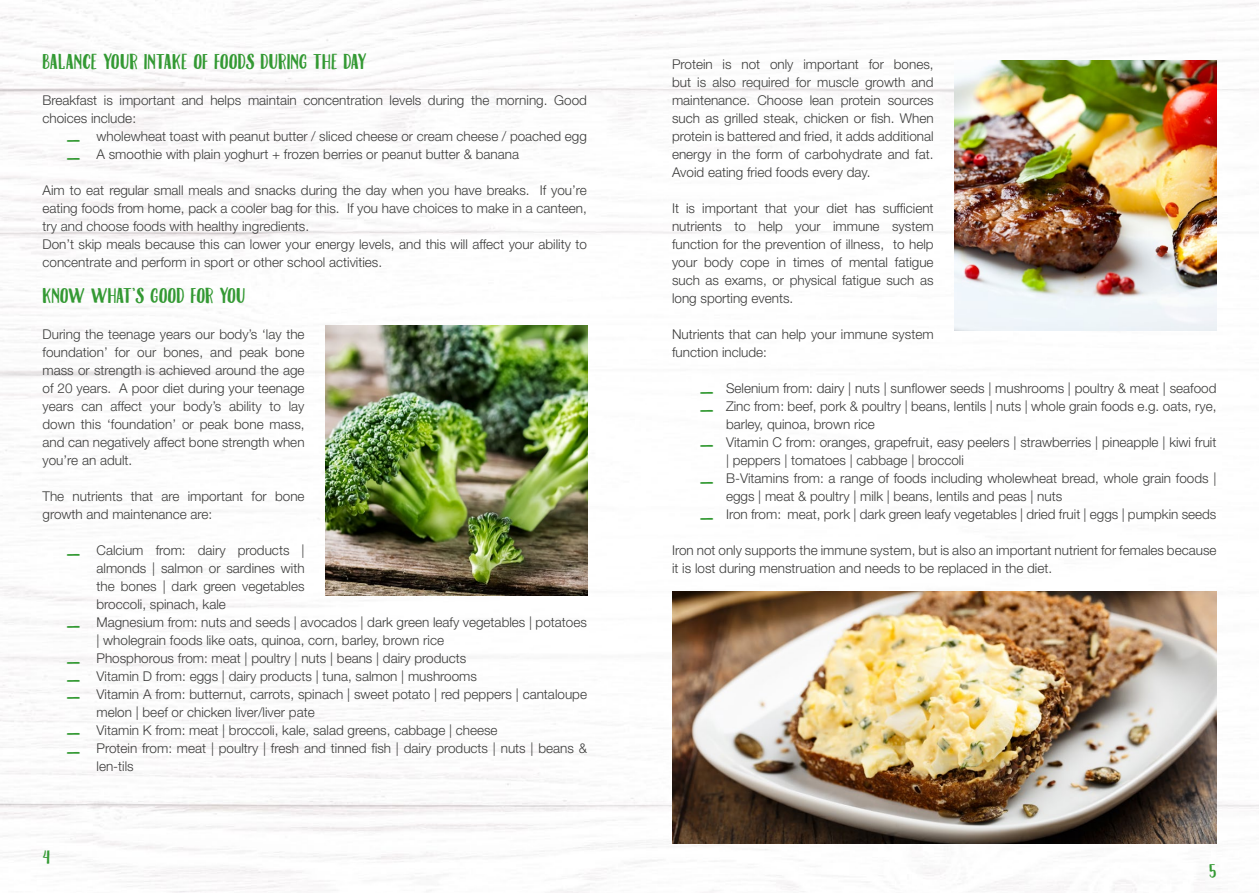
<style>
.page{position:relative;width:1259px;height:893px;background:#fff}
.page>*{position:absolute;margin:0;border:0;box-sizing:border-box;transform-origin:0 0}
.t1{font:21px/36.3px "Caferus Normal";color:#393}
.t2{font:19.5px "Caferus Normal";letter-spacing:.01em;color:#393}
.t3{font:18px "Caferus Normal";color:#393}
.t4{font:300 13.5px/18px "Helvetica Neue LT Std";color:#3c3c3b}
</style>
<div class="page">
<img style="left:0;top:0;width:1259px;height:893px">
<img style="left:955px;top:60px;width:261px;height:270px">
<img style="left:326px;top:325px;width:261px;height:270px">
<img style="left:672px;top:591px;width:544px;height:252px">
<h2 class="t2" style="left:43px;top:49px;width:325px">BALANCE YOUR INTAKE OF FOODS DURING THE DAY</h2>
<p class="t4" style="left:43px;top:91px;width:546px">Breakfast is important and helps maintain concentration levels during the morning. Good choices include:</p>
<p class="t4" style="left:97px;top:127px;width:492px">wholewheat toast with peanut butter / sliced cheese or cream cheese / poached egg<br>A smoothie with plain yoghurt + frozen berries or peanut butter &amp; banana</p>
<p class="t4" style="left:43px;top:181px;width:546px">Aim to eat regular small meals and snacks during the day when you have breaks. If you’re eating foods from home, pack a cooler bag for this. If you have choices to make in a canteen, try and choose foods with healthy ingredients.<br>Don’t skip meals because this can lower your energy levels, and this will affect your ability to concentrate and perform in sport or other school activities.</p>
<h2 class="t2" style="left:43px;top:283px;width:204px">KNOW WHAT’S GOOD FOR YOU</h2>
<p class="t4" style="left:43px;top:325px;width:264px;text-align:justify">During the teenage years our body’s ‘lay the foundation’ for our bones, and peak bone mass or strength is achieved around the age of 20 years. A poor diet during your teenage years can affect your body’s ability to lay down this ‘foundation’ or peak bone mass, and can negatively affect bone strength when you’re an adult.</p>
<p class="t4" style="left:43px;top:487px;width:264px">The nutrients that are important for bone growth and maintenance are:</p>
<p class="t4" style="left:97px;top:541px;width:492px">Calcium from: dairy products |<br>almonds | salmon or sardines with<br>the bones | dark green vegetables<br>broccoli, spinach, kale<br>Magnesium from: nuts and seeds | avocados | dark green leafy vegetables | potatoes | wholegrain foods like oats, quinoa, corn, barley, brown rice<br>Phosphorous from: meat | poultry | nuts | beans | dairy products<br>Vitamin D from: eggs | dairy products | tuna, salmon | mushrooms<br>Vitamin A from: butternut, carrots, spinach | sweet potato | red peppers | cantaloupe melon | beef or chicken liver/liver pate<br>Vitamin K from: meat | broccoli, kale, salad greens, cabbage | cheese<br>Protein from: meat | poultry | fresh and tinned fish | dairy products | nuts | beans &amp; len-tils</p>
<h1 class="t1" style="left:66px;top:124px;width:15px">-</h1>
<h1 class="t1" style="left:66px;top:142px;width:15px">-</h1>
<h1 class="t1" style="left:66px;top:538px;width:15px">-</h1>
<h1 class="t1" style="left:66px;top:610px;width:15px">- -</h1>
<h1 class="t1" style="left:66px;top:674px;width:15px;line-height:17.2px">- -</h1>
<h1 class="t1" style="left:66px;top:726px;width:15px;line-height:18.8px">- -</h1>
<h3 class="t3" style="left:43px;top:845px;width:9px">4</h3>
<p class="t4" style="left:672px;top:55px;width:263px;text-align:justify">Protein is not only important for bones, but is also required for muscle growth and maintenance. Choose lean protein sources such as grilled steak, chicken or fish. When protein is battered and fried, it adds additional energy in the form of carbohydrate and fat.<br>Avoid eating fried foods every day.</p>
<p class="t4" style="left:672px;top:199px;width:263px;text-align:justify">It is important that your diet has sufficient nutrients to help your immune system function for the prevention of illness, to help your body cope in times of mental fatigue such as exams, or physical fatigue such as long sporting events.</p>
<p class="t4" style="left:672px;top:325px;width:263px">Nutrients that can help your immune system function include:</p>
<p class="t4" style="left:726px;top:379px;width:492px">Selenium from: dairy | nuts | sunflower seeds | mushrooms | poultry &amp; meat | seafood Zinc from: beef, pork &amp; poultry | beans, lentils | nuts | whole grain foods e.g. oats, rye, barley, quinoa, brown rice<br>Vitamin C from: oranges, grapefruit, easy peelers | strawberries | pineapple | kiwi fruit | peppers | tomatoes | cabbage | broccoli<br>B-Vitamins from: a range of foods including wholewheat bread, whole grain foods | eggs | meat &amp; poultry | milk | beans, lentils and peas | nuts<br>Iron from: meat, pork | dark green leafy vegetables | dried fruit | eggs | pumpkin seeds</p>
<p class="t4" style="left:672px;top:541px;width:546px">Iron not only supports the immune system, but is also an important nutrient for females because it is lost during menstruation and needs to be replaced in the diet.</p>
<h1 class="t1" style="left:699px;top:385px;width:15px;line-height:18.3px">- -</h1>
<h1 class="t1" style="left:699px;top:429px;width:15px;text-align:justify">- - -</h1>
<h3 class="t3" style="left:1209px;top:859px;width:9px">5</h3>
</div>
